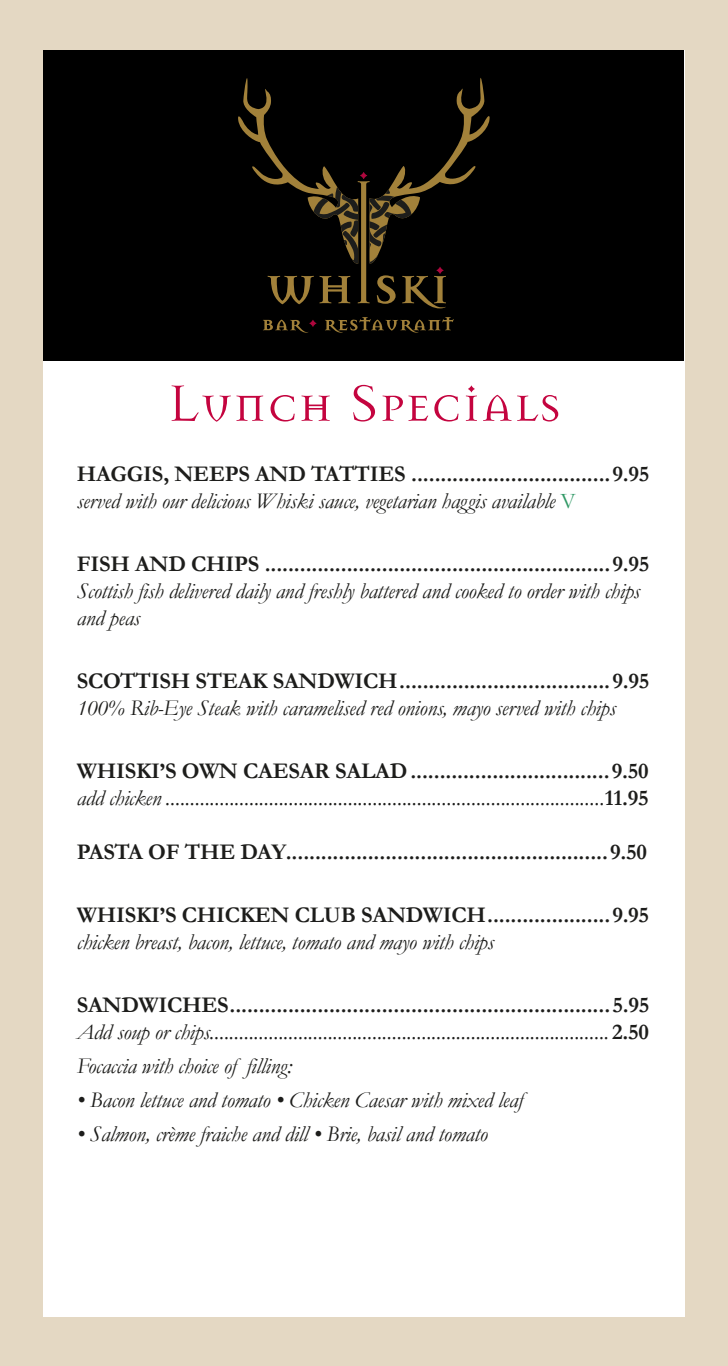
<style>
.page{position:relative;width:728px;height:1366px;background:#fff}
.page>*{position:absolute;margin:0;border:0;box-sizing:border-box;transform-origin:0 0}
.t1{font:56.25px "Manson";color:#c4043f}
.t2{font:italic 22.5px/27px "Garamond";letter-spacing:-.01em;color:#1d1d1b}
.t3{font:700 22.5px/27px "Garamond";letter-spacing:-.01em;color:#1d1d1b}
.s1{font-weight:400;font-style:italic}
.s2{font-weight:400;color:#319966}
.s3{font-weight:700;font-style:normal}
</style>
<div class="page">
<div style="left:0;top:0;width:727px;height:1366px;background:#e4d8c3"></div>
<div style="left:43px;top:50px;width:641px;height:1266px;background:#fff"></div>
<div style="left:44px;top:50px;width:639px;height:310px;background:#000"></div>
<svg style="left:263px;top:319px;width:45px;height:14px"></svg>
<svg style="left:325px;top:317px;width:128px;height:16px"></svg>
<svg style="left:238px;top:78px;width:251px;height:230px"></svg>
<svg style="left:436px;top:267px;width:7px;height:7px"></svg>
<svg style="left:309px;top:320px;width:7px;height:7px"></svg>
<h1 class="t1" style="left:167px;top:370px;width:395px">Lunch Specials</h1>
<p class="t3" style="left:77px;top:461px;width:573px">HAGGIS, NEEPS AND TATTIES ..................................9.95 <span class="s1">served with our delicious Whiski sauce, vegetarian haggis available</span> <span class="s2">V</span></p>
<p class="t3" style="left:77px;top:551px;width:573px">FISH AND CHIPS ...........................................................9.95</p>
<p class="t2" style="left:77px;top:577px;width:564px">Scottish fish delivered daily and freshly battered and cooked to order with chips and peas</p>
<p class="t3" style="left:77px;top:668px;width:573px">SCOTTISH STEAK SANDWICH....................................9.95</p>
<p class="t2" style="left:77px;top:694px;width:540px">100% Rib-Eye Steak with caramelised red onions, mayo served with chips</p>
<p class="t2" style="left:77px;top:757px;width:573px"><span class="s3">WHISKI’S OWN CAESAR SALAD ..................................9.50 </span>add chicken .........................................................................................<span class="s3">11.95</span></p>
<p class="t3" style="left:77px;top:839px;width:571px">PASTA OF THE DAY.......................................................9.50</p>
<p class="t3" style="left:77px;top:902px;width:573px">WHISKI’S CHICKEN CLUB SANDWICH.....................9.95</p>
<p class="t2" style="left:77px;top:928px;width:418px">chicken breast, bacon, lettuce, tomato and mayo with chips</p>
<p class="t2" style="left:77px;top:991px;width:573px"><span class="s3">SANDWICHES.................................................................5.95<br></span>Add soup or chips................................................................................. <span class="s3">2.50</span></p>
<p class="t2" style="left:77px;top:1052px;width:216px">Focaccia with choice of filling:</p>
<p class="t2" style="left:77px;top:1086px;width:447px">• Bacon lettuce and tomato • Chicken Caesar with mixed leaf</p>
<p class="t2" style="left:77px;top:1119px;width:412px">• Salmon, crème fraiche and dill • Brie, basil and tomato</p>
</div>
